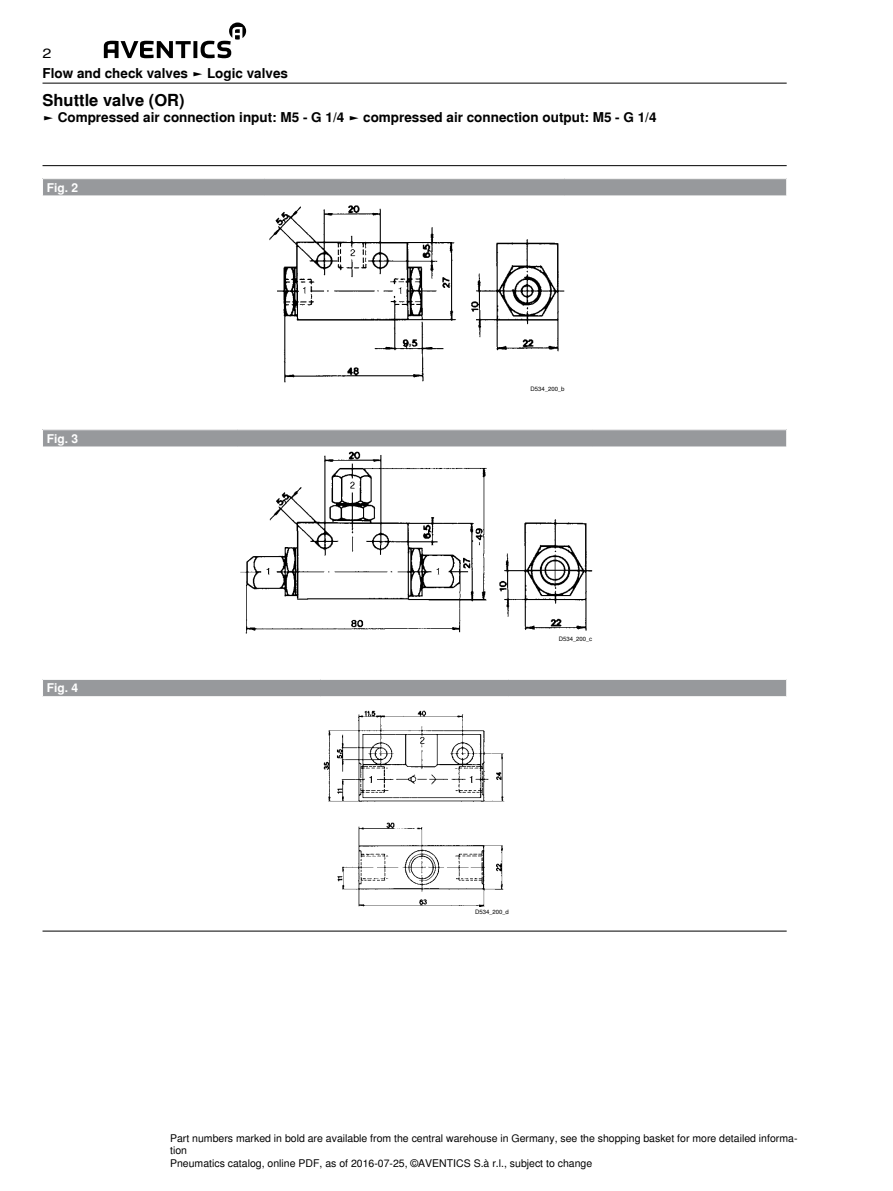
<style>
.page{position:relative;width:893px;height:1191px;background:#fff}
.page>*{position:absolute;margin:0;border:0;box-sizing:border-box;transform-origin:0 0}
.t1{font:700 16.5px "Nimbus Sans Global";color:#000}
.t2{font:700 13.5px "Nimbus Sans Global";color:#000}
.t3{font:13.5px "Nimbus Sans Global";color:#000;scale:1.2 1}
.t4{font:700 12px "Nimbus Sans Global";color:#fff}
.t5{font:10.5px/12.6px "Nimbus Sans Global";color:#000}
.t6{font:6px "Nimbus Sans Global";color:#000}
</style>
<div class="page">
<svg style="left:104px;top:23px;width:142px;height:35px"></svg>
<hr style="left:43px;top:83px;width:744px;height:1px;background:#000">
<hr style="left:43px;top:165px;width:744px;height:1px;background:#000">
<div style="left:43px;top:179px;width:744px;height:17px;background:#97999c"></div>
<svg style="left:786px;top:179px;width:1px;height:17px"></svg>
<img style="left:269px;top:205px;width:295px;height:178px">
<div style="left:43px;top:430px;width:744px;height:17px;background:#97999c"></div>
<svg style="left:786px;top:430px;width:1px;height:17px"></svg>
<img style="left:240px;top:451px;width:352px;height:183px">
<div style="left:43px;top:679px;width:744px;height:17px;background:#97999c"></div>
<hr style="left:43px;top:679px;width:277px;height:1px;background:#fff">
<hr style="left:320px;top:679px;width:189px;height:1px;background:#fff">
<hr style="left:509px;top:679px;width:278px;height:1px;background:#fff">
<svg style="left:786px;top:679px;width:1px;height:17px"></svg>
<img style="left:323px;top:710px;width:182px;height:196px">
<hr style="left:43px;top:930px;width:744px;height:1px;background:#000">
<p class="t3" style="left:43px;top:43px;width:9px">2</p>
<p class="t2" style="left:43px;top:63px;width:247px">Flow and check valves ► Logic valves</p>
<h1 class="t1" style="left:43px;top:87px;width:144px">Shuttle valve (OR)</h1>
<p class="t2" style="left:43px;top:107px;width:615px">► Compressed air connection input: M5 - G 1/4 ► compressed air connection output: M5 - G 1/4</p>
<p class="t4" style="left:47px;top:178px;width:33px">Fig. 2</p>
<p class="t4" style="left:47px;top:429px;width:33px">Fig. 3</p>
<p class="t4" style="left:47px;top:679px;width:33px">Fig. 4</p>
<p class="t6" style="left:531px;top:385px;width:35px">D534_200_b</p>
<p class="t6" style="left:559px;top:634px;width:35px">D534_200_c</p>
<p class="t6" style="left:475px;top:907px;width:35px">D534_200_d</p>
<p class="t5" style="left:170px;top:1131px;width:629px">Part numbers marked in bold are available from the central warehouse in Germany, see the shopping basket for more detailed informa&shy;tion<br>Pneumatics catalog, online PDF, as of 2016-07-25, ©AVENTICS S.à r.l., subject to change</p>
</div>
